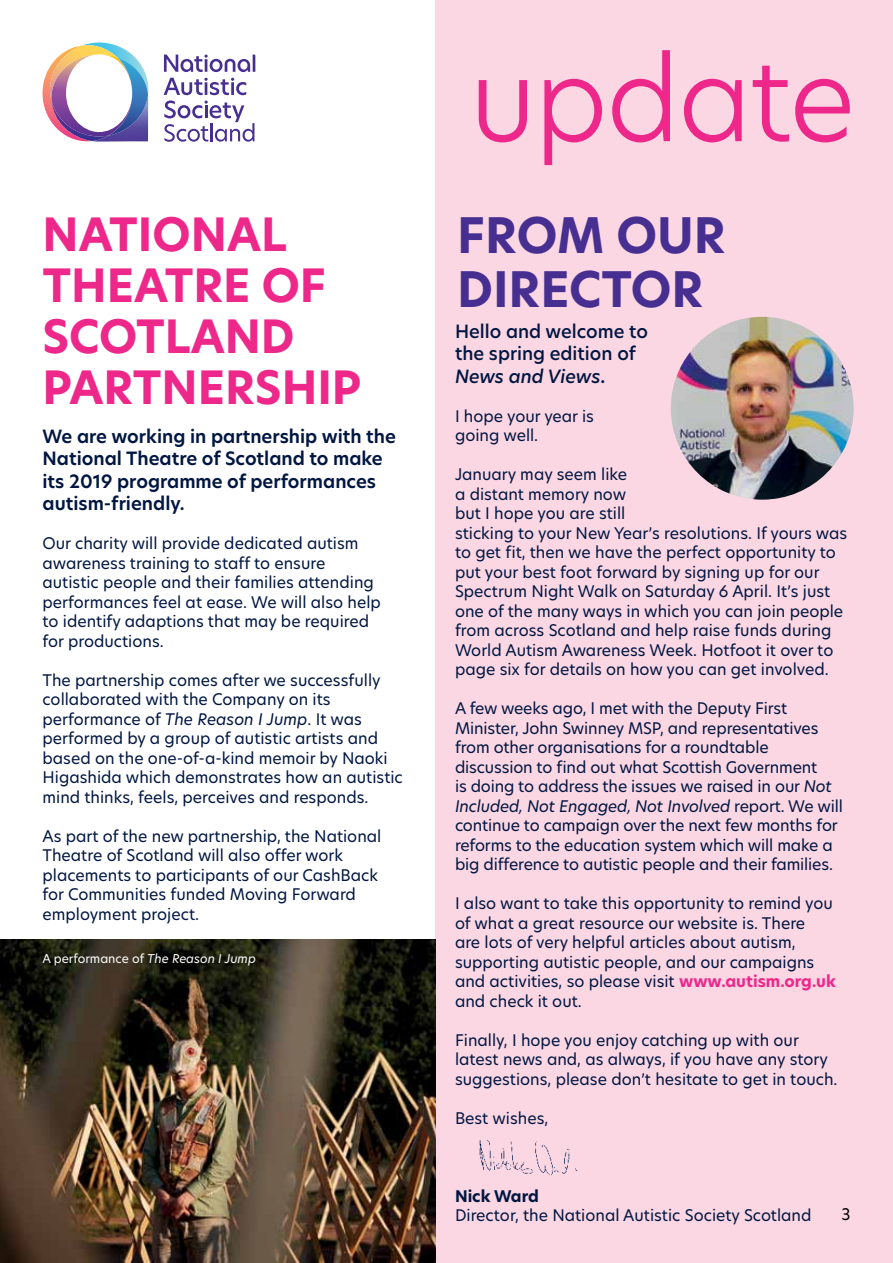
<style>
.page{position:relative;width:893px;height:1263px;background:#fff}
.page>*{position:absolute;margin:0;border:0;box-sizing:border-box;transform-origin:0 0}
.t1{font:300 114px "Hero New";letter-spacing:-.02em;color:#ed288a}
.t2{font:700 48px/54px "Hero New";color:#472f92}
.t3{font:700 45px/51px "Hero New";color:#ed288a}
.t4{font:600 18px/22.5px "Hero New";color:#001641}
.t5{font:500 18px/22.5px "Hero New";color:#001641}
.t6{font:15.75px/19.5px "Hero New";color:#001641}
.t7{font:700 15.75px "Hero New";color:#001641}
.t8{font:15.75px "Hero New";color:#000}
.t9{font:12px "Hero New";color:#fff}
.s1{font-style:italic}
.s2{font-weight:600}
.s3{font-weight:700;color:#ed288a}
</style>
<div class="page">
<div style="left:436px;top:0;width:457px;height:1263px;background:#fbd7e3"></div>
<svg style="left:43px;top:43px;width:105px;height:99px"></svg>
<svg style="left:164px;top:54px;width:91px;height:18px"></svg>
<svg style="left:164px;top:78px;width:90px;height:64px"></svg>
<img style="left:671px;top:317px;width:183px;height:183px;border-radius:91px">
<img style="left:0;top:940px;width:436px;height:323px">
<img style="left:479px;top:1139px;width:99px;height:37px">
<h1 class="t1" style="left:469px;top:21px;width:388px">update</h1>
<h3 class="t3" style="left:43px;top:209px;width:320px">NATIONAL<br>THEATRE OF<br>SCOTLAND<br>PARTNERSHIP</h3>
<h2 class="t2" style="left:457px;top:209px;width:270px">FROM OUR<br>DIRECTOR</h2>
<p class="t4" style="left:43px;top:425px;width:355px">We are working in partnership with the<br>National Theatre of Scotland to make its 2019 programme of performances autism-friendly.</p>
<p class="t6" style="left:43px;top:533px;width:340px">Our charity will provide dedicated autism awareness training to staff to ensure autistic people and their families attending performances feel at ease. We will also help to identify adaptions that may be required for productions.</p>
<p class="t6" style="left:43px;top:670px;width:362px">The partnership comes after we successfully collaborated with the Company on its performance of <span class="s1">The Reason I Jump</span>. It was performed by a group of autistic artists and based on the one-of-a-kind memoir by Naoki Higashida which demonstrates how an autistic mind thinks, feels, perceives and responds.</p>
<p class="t6" style="left:43px;top:826px;width:340px">As part of the new partnership, the National Theatre of Scotland will also offer work placements to participants of our CashBack for Communities funded Moving Forward employment project.</p>
<p class="t5" style="left:455px;top:320px;width:194px">Hello and welcome to the spring edition of<br><span class="s1">News and Views</span><span class="s2">.</span></p>
<p class="t6" style="left:455px;top:406px;width:141px">I hope your year is going well.</p>
<p class="t6" style="left:455px;top:464px;width:394px">January may seem like<br>a distant memory now<br>but I hope you are still<br>sticking to your New Year’s resolutions. If yours was to get fit, then we have the perfect opportunity to put your best foot forward by signing up for our Spectrum Night Walk on Saturday 6 April. It’s just one of the many ways in which you can join people from across Scotland and help raise funds during World Autism Awareness Week. Hotfoot it over to page six for details on how you can get involved.</p>
<p class="t6" style="left:455px;top:698px;width:389px">A few weeks ago, I met with the Deputy First Minister, John Swinney MSP, and representatives from other organisations for a roundtable discussion to find out what Scottish Government<br>is doing to address the issues we raised in our <span class="s1">Not Included, Not Engaged, Not Involved</span> report. We will continue to campaign over the next few months for reforms to the education system which will make a big difference to autistic people and their families.</p>
<p class="t6" style="left:455px;top:893px;width:382px">I also want to take this opportunity to remind you of what a great resource our website is. There<br>are lots of very helpful articles about autism, supporting autistic people, and our campaigns and activities, so please visit <span class="s3">WWW.AUTISM.ORG.UK </span>and check it out.</p>
<p class="t6" style="left:455px;top:1030px;width:384px">Finally, I hope you enjoy catching up with our latest news and, as always, if you have any story suggestions, please don’t hesitate to get in touch.</p>
<p class="t6" style="left:455px;top:1108px;width:95px">Best wishes,</p>
<p class="t9" style="left:43px;top:950px;width:215px">A performance of <span class="s1">The Reason I Jump</span></p>
<p class="t7" style="left:455px;top:1185px;width:85px">N ICK WARD</p>
<p class="t6" style="left:455px;top:1205px;width:358px">Director, the National Autistic Society Scotland</p>
<p class="t8" style="left:841px;top:1204px;width:11px">3</p>
</div>
